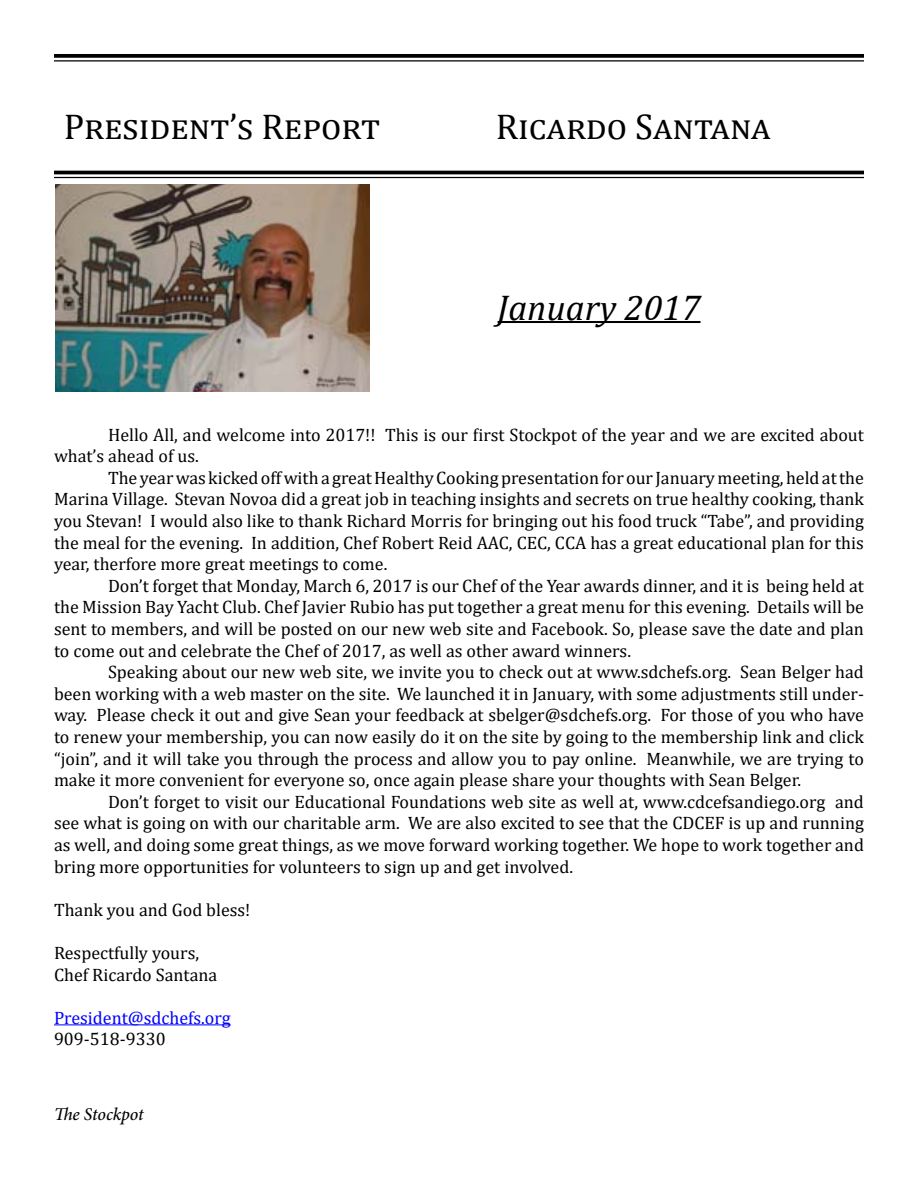
<style>
.page{position:relative;width:918px;height:1188px;background:#fff}
.page>*{position:absolute;margin:0;border:0;box-sizing:border-box;transform-origin:0 0}
.t1{font:36px "Cambria";letter-spacing:.055em;color:#000}
.t2{font:italic 36px "Cambria";color:#000}
.t3{font:18px/21.6px "Cambria";color:#000;text-align:justify}
.t4{font:18px "Cambria";color:#00f}
.t5{font:italic 500 18px "Minion Pro";letter-spacing:-.01em;color:#000}
</style>
<div class="page">
<svg style="left:54px;top:54px;width:810px;height:4px;fill:#000"></svg>
<hr style="left:54px;top:60px;width:810px;height:2px;background:#000">
<hr style="left:54px;top:171px;width:810px;height:3px;background:#000">
<hr style="left:54px;top:177px;width:810px;height:1px;background:#000">
<img style="left:55px;top:184px;width:315px;height:208px">
<hr style="left:498px;top:321px;width:203px;height:2px;background:#000">
<hr style="left:54px;top:1024px;width:177px;height:1px;background:#00f">
<h1 class="t1" style="left:64px;top:105px;width:318px">President’s Report</h1>
<h1 class="t1" style="left:496px;top:105px;width:274px">Ricardo Santana</h1>
<h1 class="t2" style="left:498px;top:282px;width:204px">January 2017</h1>
<p class="t3" style="left:54px;top:424px;width:811px;text-indent:54px">Hello All, and welcome into 2017!! This is our first Stockpot of the year and we are excited about what’s ahead of us.</p>
<p class="t3" style="left:54px;top:467px;width:811px;text-indent:54px">The year was kicked off with a great Healthy Cooking presentation for our January meeting, held at the Marina Village. Stevan Novoa did a great job in teaching insights and secrets on true healthy cooking, thank you Stevan! I would also like to thank Richard Morris for bringing out his food truck “Tabe”, and providing the meal for the evening. In addition, Chef Robert Reid AAC, CEC, CCA has a great educational plan for this year, therfore more great meetings to come.</p>
<p class="t3" style="left:54px;top:575px;width:811px;text-indent:54px">Don’t forget that Monday, March 6, 2017 is our Chef of the Year awards dinner, and it is being held at the Mission Bay Yacht Club. Chef Javier Rubio has put together a great menu for this evening. Details will be sent to members, and will be posted on our new web site and Facebook. So, please save the date and plan to come out and celebrate the Chef of 2017, as well as other award winners.</p>
<p class="t3" style="left:54px;top:661px;width:811px;text-indent:54px">Speaking about our new web site, we invite you to check out at www.sdchefs.org. Sean Belger had been working with a web master on the site. We launched it in January, with some adjustments still under&shy;way. Please check it out and give Sean your feedback at sbelger@sdchefs.org. For those of you who have to renew your membership, you can now easily do it on the site by going to the membership link and click “join”, and it will take you through the process and allow you to pay online. Meanwhile, we are trying to make it more convenient for everyone so, once again please share your thoughts with Sean Belger.</p>
<p class="t3" style="left:54px;top:791px;width:812px;text-indent:54px">Don’t forget to visit our Educational Foundations web site as well at, www.cdcefsandiego.org and see what is going on with our charitable arm. We are also excited to see that the CDCEF is up and running as well, and doing some great things, as we move forward working together. We hope to work together and bring more opportunities for volunteers to sign up and get involved.</p>
<p class="t3" style="left:54px;top:899px;width:198px">Thank you and God bless!</p>
<p class="t3" style="left:54px;top:942px;width:165px">Respectfully yours,<br>Chef Ricardo Santana</p>
<p class="t4" style="left:54px;top:1007px;width:178px">President@sdchefs.org</p>
<p class="t3" style="left:54px;top:1028px;width:113px">909-518-9330</p>
<p class="t5" style="left:54px;top:1102px;width:91px">The Stockpot</p>
</div>
